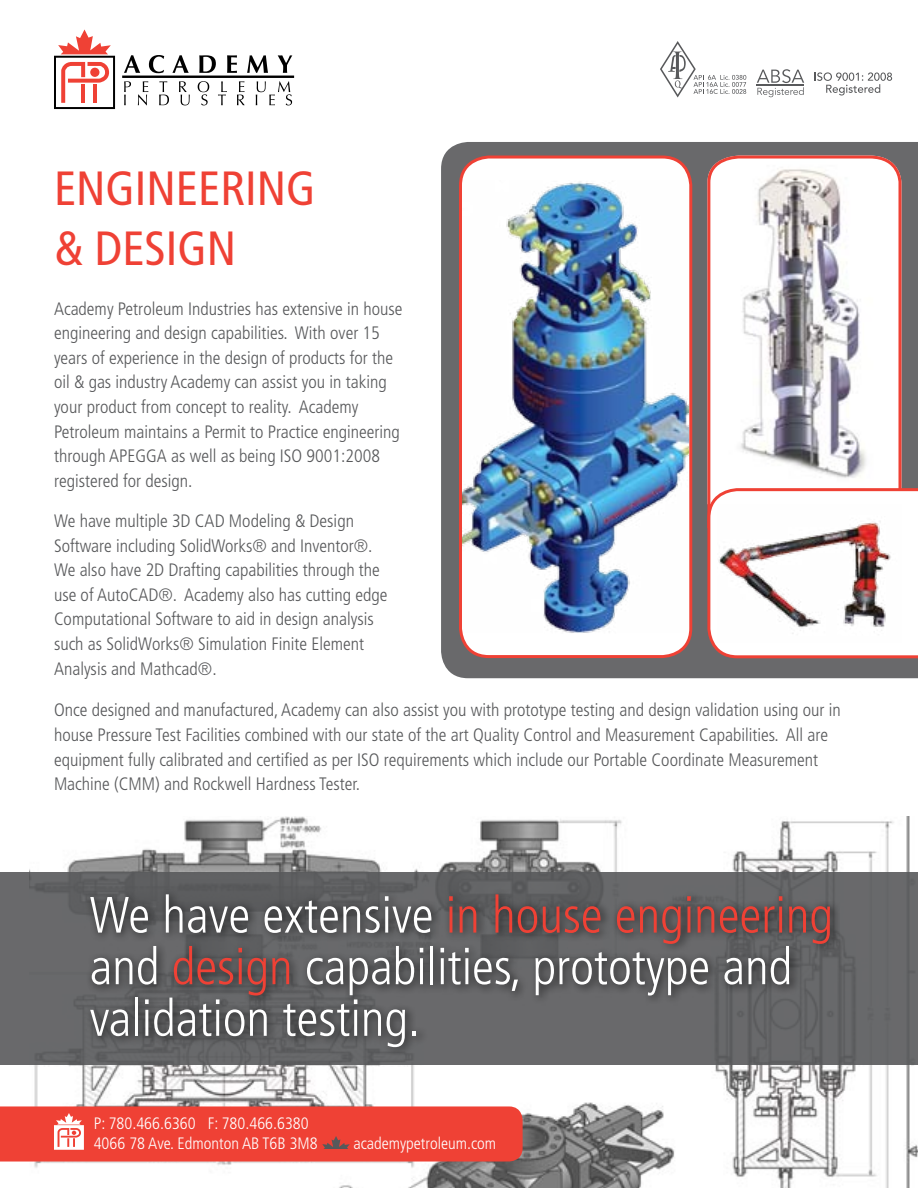
<style>
.page{position:relative;width:918px;height:1188px;background:#fff}
.page>*{position:absolute;margin:0;border:0;box-sizing:border-box;transform-origin:0 0}
.t1{font:300 condensed 51px/51.6px "Frutiger";color:#fff}
.t2{font:condensed 48px "Frutiger";color:#ef4135}
.t3{font:300 condensed 18px/24.6px "Frutiger";color:#58595b}
.t4{font:300 condensed 16.5px/19.8px "Frutiger";color:#fff}
.s1{color:#ef4135}
</style>
<div class="page">
<img style="left:29px;top:816px;width:889px;height:372px">
<div style="left:0;top:873px;width:918px;height:192px;background:linear-gradient(to right,#616264,#666668)"></div>
<div style="left:441px;top:142px;width:477px;height:536px;background:#69696b"></div>
<svg style="left:54px;top:29px;width:61px;height:80px"></svg>
<svg style="left:124px;top:55px;width:16px;height:18px"></svg>
<svg style="left:149px;top:55px;width:15px;height:18px"></svg>
<svg style="left:172px;top:55px;width:17px;height:18px"></svg>
<svg style="left:199px;top:55px;width:17px;height:18px"></svg>
<svg style="left:227px;top:55px;width:10px;height:18px"></svg>
<svg style="left:247px;top:55px;width:21px;height:18px"></svg>
<svg style="left:278px;top:55px;width:14px;height:18px"></svg>
<svg style="left:124px;top:81px;width:7px;height:24px"></svg>
<svg style="left:138px;top:81px;width:10px;height:24px"></svg>
<svg style="left:159px;top:81px;width:10px;height:24px"></svg>
<svg style="left:179px;top:81px;width:11px;height:24px"></svg>
<svg style="left:198px;top:81px;width:11px;height:24px"></svg>
<svg style="left:218px;top:81px;width:9px;height:24px"></svg>
<svg style="left:237px;top:81px;width:8px;height:24px"></svg>
<svg style="left:256px;top:81px;width:36px;height:24px"></svg>
<hr style="left:122px;top:76px;width:172px;height:2px;background:#000">
<div style="left:460px;top:157px;width:231px;height:500px;background:#fff;border-radius:29px"></div>
<img style="left:463px;top:181px;width:225px;height:452px">
<div style="left:459px;top:156px;width:233px;height:502px;border:3px solid #ef4135;border-radius:29px"></div>
<svg style="left:815px;top:72px;width:77px;height:24px"></svg>
<svg style="left:660px;top:41px;width:86px;height:57px"></svg>
<svg style="left:757px;top:69px;width:47px;height:28px"></svg>
<hr style="left:757px;top:84px;width:47px;height:2px;background:#58595b">
<svg style="left:0;top:1106px;width:523px;height:56px;background:#ed483c"></svg>
<svg style="left:706px;top:154px;width:197px;height:377px"></svg>
<svg style="left:707px;top:488px;width:211px;height:170px"></svg>
<img style="left:718px;top:504px;width:183px;height:138px">
<div style="left:84px;top:888px;width:756px;height:168px;background:#000;opacity:.65"></div>
<h2 class="t2" style="left:54px;top:160px;width:24px">ENGINEE</h2>
<h2 class="t2" style="left:220px;top:160px;width:47px">RING</h2>
<h2 class="t2" style="left:54px;top:221px;width:134px">&amp; DESIGN</h2>
<p class="t3" style="left:54px;top:296px;width:350px">Academy Petroleum Industries has extensive in house engineering and design capabilities. With over 15 years of experience in the design of products for the oil &amp; gas industry Academy can assist you in taking your product from concept to reality. Academy Petroleum maintains a Permit to Practice engineering through APEGGA as well as being ISO 9001:2008 registered for design.</p>
<p class="t3" style="left:54px;top:509px;width:335px">We have multiple 3D CAD Modeling &amp; Design Software including SolidWorks® and Inventor®.<br>We also have 2D Drafting capabilities through the use of AutoCAD®. Academy also has cutting edge Computational Software to aid in design analysis such as SolidWorks® Simulation Finite Element Analysis and Mathcad®.</p>
<p class="t3" style="left:54px;top:698px;width:788px">Once designed and manufactured, Academy can also assist you with prototype testing and design validation using our in house Pressure Test Facilities combined with our state of the art Quality Control and Measurement Capabilities. All are equipment fully calibrated and certified as per ISO requirements which include our Portable Coordinate Measurement Machine (CMM) and Rockwell Hardness Tester.</p>
<h1 class="t1" style="left:90px;top:890px;width:745px">We have extensive <span class="s1">in house engineering </span>and <span class="s1">design</span> capabilities, prototype and validation testing.</h1>
<p class="t4" style="left:94px;top:1114px;width:226px">P: 780.466.6360 F: 780.466.6380<br>4066 78 Ave. Edmonton AB T6B 3M8</p>
<p class="t4" style="left:353px;top:1134px;width:144px">academypetroleum.com</p>
</div>
